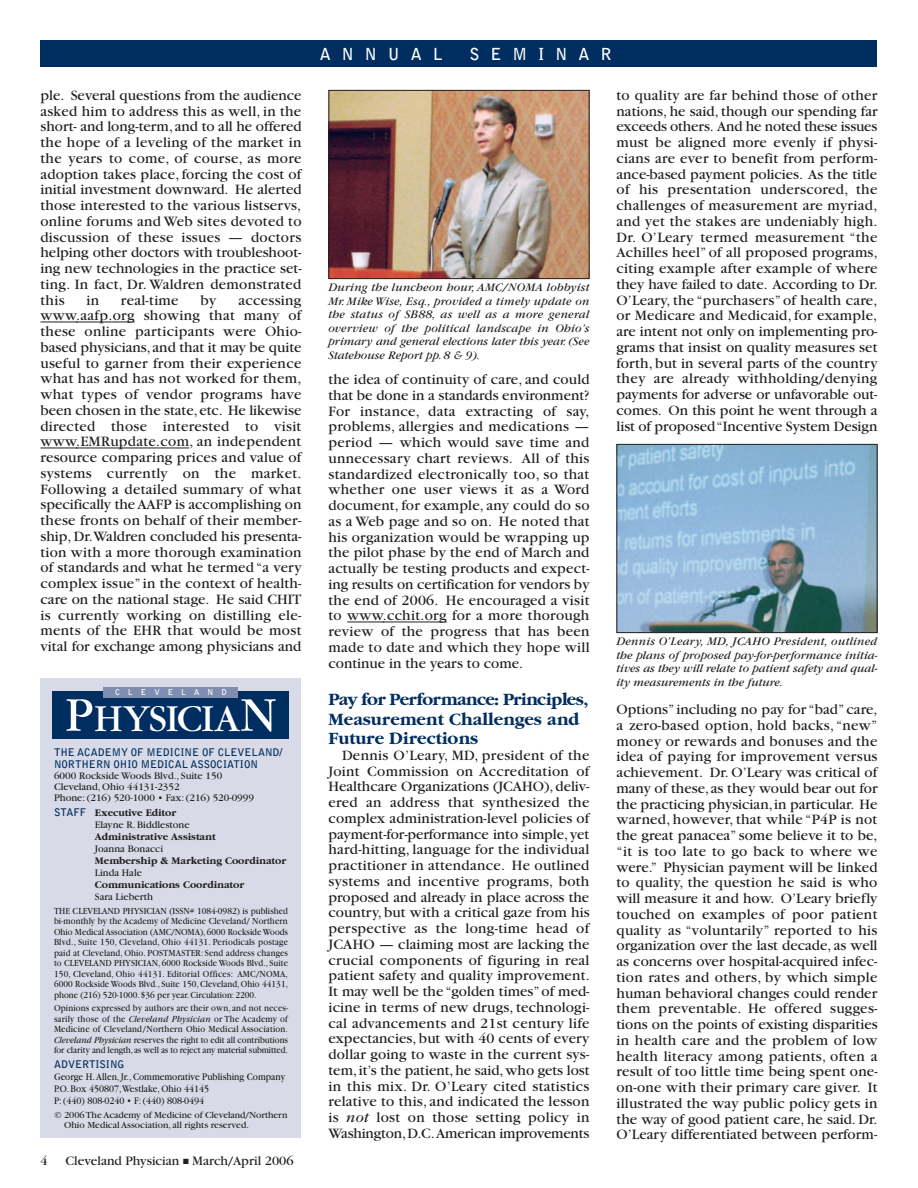
<style>
.page{position:relative;width:918px;height:1188px;background:#fff}
.page>*{position:absolute;margin:0;border:0;box-sizing:border-box;transform-origin:0 0}
.t1{font:39.75px "Garamond";letter-spacing:-.025em;color:#fff}
.t2{font:700 18px/19.5px "Garamond";color:#002e60}
.t3{font:700 16.5px "Bell Gothic";letter-spacing:.665em;color:#fff}
.t4{font:15px/15.8px "Garamond";letter-spacing:.005em;color:#231f20;text-align:justify}
.t5{font:13.5px "Garamond";color:#231f20}
.t6{font:italic 12px/13.5px "Garamond";color:#231f20;text-align:justify}
.t7{font:10.5px/11.2px "Garamond";color:#231f20}
.t8{font:10.5px/12px "Garamond";color:#231f20;scale:.9 1}
.t9{font:700 10.5px "Garamond";color:#231f20}
.t10{font:700 10.5px/11.2px "Bell Gothic";color:#002e60}
.t11{font:9.75px/10.5px "Garamond";color:#231f20;text-align:justify;scale:.9 1}
.t12{font:9.75px/10.5px "Garamond";color:#231f20}
.t13{font:700 8.1px "Bell Gothic";letter-spacing:1em;color:#fff}
.s1{font-size:50.4px}
.s2{font-family:"Bell Gothic";font-weight:700;color:#002e60}
.s3{font-weight:700}
.s4{font-style:italic}
</style>
<div class="page">
<div style="left:40px;top:40px;width:838px;height:28px;background:#002e60"></div>
<hr style="left:347px;top:622px;width:37px;height:1px;background:#231f20">
<svg style="left:383px;top:622px;width:19px;height:1px"></svg>
<hr style="left:402px;top:622px;width:37px;height:1px;background:#231f20">
<hr style="left:40px;top:322px;width:38px;height:1px;background:#231f20">
<hr style="left:76px;top:322px;width:51px;height:1px;background:#231f20">
<hr style="left:40px;top:448px;width:38px;height:1px;background:#231f20">
<hr style="left:76px;top:448px;width:113px;height:1px;background:#231f20">
<img style="left:618px;top:446px;width:258px;height:185px">
<div style="left:616px;top:444px;width:262px;height:189px;border:1px solid #231f20"></div>
<div style="left:40px;top:678px;width:262px;height:460px;background:#d8dbe7"></div>
<div style="left:53px;top:692px;width:236px;height:47px;background:#002e60"></div>
<div style="left:103px;top:687px;width:135px;height:10px;background:#7f8daf"></div>
<img style="left:330px;top:92px;width:258px;height:185px">
<div style="left:328px;top:90px;width:262px;height:189px;border:1px solid #231f20"></div>
<p class="t4" style="left:40px;top:89px;width:263px">ple. Several questions from the audience asked him to address this as well, in the short- and long-term,and to all he offered the hope of a leveling of the market in the years to come, of course, as more adoption takes place, forcing the cost of initial investment downward. He alerted those interested to the various listservs, online forums and Web sites devoted to discussion of these issues — doctors helping other doctors with troubleshoot&shy;ing new technologies in the practice set&shy;ting. In fact, Dr. Waldren demonstrated this</p>
<p class="t4" style="left:86px;top:294px;width:14px">in</p>
<p class="t4" style="left:121px;top:294px;width:59px">real-time</p>
<p class="t4" style="left:201px;top:294px;width:17px">by</p>
<p class="t4" style="left:40px;top:294px;width:263px;text-indent:198px">accessing www.aafp.org showing that many of these online participants were Ohio&shy;based physicians,and that it may be quite useful to garner from their experience what has and has not worked for them, what types of vendor programs have been chosen in the state,etc. He likewise directed those interested to visit www.EMRupdate.com, an independent resource comparing prices and value of systems currently on the market.<br>Following a detailed summary of what specifically the AAFP is accomplishing on these fronts on behalf of their member&shy;ship, Dr.Waldren concluded his presenta&shy;tion with a more thorough examination of standards and what he termed “a very complex issue” in the context of health&shy;care on the national stage. He said CHIT is currently working on distilling ele&shy;ments of the EHR that would be most vital for exchange among physicians and</p>
<p class="t13" style="left:115px;top:689px;width:113px">CLEVELAND</p>
<h1 class="t1" style="left:66px;top:704px;width:212px"><span class="s1">P</span>HYSICIA<span class="s1">N</span></h1>
<p class="t10" style="left:54px;top:748px;width:230px">THE ACADEMY OF MEDICINE OF CLEVELAND/<br>NORTHERN OHIO MEDICAL ASSOCIATION</p>
<p class="t7" style="left:54px;top:771px;width:201px">6000 Rockside Woods Blvd., Suite 150<br>Cleveland, Ohio 44131-2352<br>Phone: (216) 520-1000 • Fax: (216) 520-0999</p>
<p class="t7" style="left:95px;top:808px;width:96px;line-height:12px;text-indent:-41px"><span class="s2">STAFF</span> <span class="s3">Executive Editor<br></span>Elayne R. Biddlestone</p>
<p class="t9" style="left:95px;top:831px;width:122px">Administrative Assistant</p>
<p class="t7" style="left:95px;top:844px;width:70px">Joanna Bonacci</p>
<p class="t9" style="left:95px;top:855px;width:193px">Membership &amp; Marketing Coordinator</p>
<p class="t7" style="left:95px;top:868px;width:49px">Linda Hale</p>
<p class="t9" style="left:95px;top:879px;width:151px">Communications Coordinator</p>
<p class="t7" style="left:95px;top:892px;width:60px">Sara Lieberth</p>
<p class="t11" style="left:54px;top:906px;width:262px">THE CLEVELAND PHYSICIAN (ISSN# 1084-0982) is published bi-monthly by the Academy of Medicine Cleveland/ Northern Ohio Medical Association (AMC/NOMA), 6000 Rockside Woods Blvd., Suite 150, Cleveland, Ohio 44131. Periodicals postage paid at Cleveland, Ohio. POSTMASTER: Send address changes to CLEVELAND PHYSICIAN, 6000 Rockside Woods Blvd., Suite 150, Cleveland, Ohio 44131. Editorial Offices: AMC/NOMA, 6000 Rockside Woods Blvd., Suite 150,Cleveland, Ohio 44131, phone (216) 520-1000. $36 per year. Circulation: 2200.</p>
<p class="t11" style="left:54px;top:1004px;width:262px">Opinions expressed by authors are their own, and not neces&shy;sarily those of the <span class="s4">Cleveland Physician</span> or The Academy of Medicine of Cleveland/Northern Ohio Medical Association.<br><span class="s4">Cleveland Physician</span> reserves the right to edit all contributions for clarity and length,as well as to reject any material submitted.</p>
<p class="t10" style="left:54px;top:1060px;width:72px">ADVERTISING</p>
<p class="t8" style="left:54px;top:1072px;width:258px">George H. Allen, Jr., Commemorative Publishing Company<br>P.O. Box 450807,Westlake, Ohio 44145<br>P:(440) 808-0240 • F:(440) 808-0494</p>
<p class="t12" style="left:64px;top:1110px;width:225px;text-indent:-10px">© 2006 The Academy of Medicine of Cleveland/Northern<br>Ohio Medical Association, all rights reserved.</p>
<p class="t5" style="left:40px;top:1157px;width:9px">4</p>
<p class="t5" style="left:66px;top:1157px;width:230px">Cleveland Physician ■ March/April 2006</p>
<p class="t3" style="left:320px;top:48px;width:124px">ANNUAL</p>
<p class="t3" style="left:469px;top:48px;width:144px">SEMINAR</p>
<p class="t6" style="left:328px;top:282px;width:263px">During the luncheon hour, AMC/NOMA lobbyist Mr. Mike Wise, Esq., provided a timely update on the status of SB88, as well as a more general overview of the political landscape in Ohio’s primary and general elections later this year. (See Statehouse Report pp. 8 &amp; 9).</p>
<p class="t4" style="left:328px;top:373px;width:263px">the idea of continuity of care, and could that be done in a standards environment?<br>For instance, data extracting of say, problems, allergies and medications — period — which would save time and unnecessary chart reviews. All of this standardized electronically too, so that whether one user views it as a Word document, for example, any could do so as a Web page and so on. He noted that his organization would be wrapping up the pilot phase by the end of March and actually be testing products and expect&shy;ing results on certification for vendors by the end of 2006. He encouraged a visit to www.cchit.org for a more thorough review of the progress that has been made to date and which they hope will continue in the years to come.</p>
<p class="t2" style="left:328px;top:689px;width:261px">Pay for Performance: Principles,<br>Measurement Challenges and<br>Future Directions</p>
<p class="t4" style="left:328px;top:749px;width:263px;text-indent:14px">Dennis O’Leary, MD, president of the Joint Commission on Accreditation of Healthcare Organizations (JCAHO), deliv&shy;ered an address that synthesized the complex administration-level policies of payment-for-performance into simple, yet hard-hitting, language for the individual practitioner in attendance. He outlined systems and incentive programs, both proposed and already in place across the country, but with a critical gaze from his perspective as the long-time head of JCAHO — claiming most are lacking the crucial components of figuring in real patient safety and quality improvement.<br>It may well be the “golden times”of med&shy;icine in terms of new drugs, technologi&shy;cal advancements and 21st century life expectancies, but with 40 cents of every dollar going to waste in the current sys&shy;tem,it’s the patient,he said,who gets lost in this mix. Dr. O’Leary cited statistics relative to this, and indicated the lesson is <span class="s4">not</span> lost on those setting policy in Washington,D.C.American improvements</p>
<p class="t4" style="left:616px;top:89px;width:263px">to quality are far behind those of other nations, he said, though our spending far exceeds others. And he noted these issues must be aligned more evenly if physi&shy;cians are ever to benefit from perform&shy;ance-based payment policies. As the title of his presentation underscored, the challenges of measurement are myriad, and yet the stakes are undeniably high.<br>Dr. O’Leary termed measurement “the Achilles heel” of all proposed programs, citing example after example of where they have failed to date. According to Dr.<br>O’Leary, the “purchasers” of health care, or Medicare and Medicaid, for example, are intent not only on implementing pro&shy;grams that insist on quality measures set forth, but in several parts of the country they are already withholding/denying payments for adverse or unfavorable out&shy;comes. On this point he went through a list of proposed “Incentive System Design</p>
<p class="t6" style="left:616px;top:636px;width:263px">Dennis O’Leary, MD, JCAHO President, outlined the plans of proposed pay-for-performance initia&shy;tives as they will relate to patient safety and qual&shy;ity measurements in the future.</p>
<p class="t4" style="left:616px;top:703px;width:263px">Options” including no pay for “bad” care, a zero-based option, hold backs,“new” money or rewards and bonuses and the idea of paying for improvement versus achievement. Dr. O’Leary was critical of many of these,as they would bear out for the practicing physician,in particular. He warned, however, that while “P4P is not the great panacea” some believe it to be, “it is too late to go back to where we were.” Physician payment will be linked to quality, the question he said is who will measure it and how. O’Leary briefly touched on examples of poor patient quality as “voluntarily” reported to his organization over the last decade, as well as concerns over hospital-acquired infec&shy;tion rates and others, by which simple human behavioral changes could render them preventable. He offered sugges&shy;tions on the points of existing disparities in health care and the problem of low health literacy among patients, often a result of too little time being spent one&shy;on-one with their primary care giver. It illustrated the way public policy gets in the way of good patient care, he said. Dr.<br>O’Leary differentiated between perform-</p>
</div>
